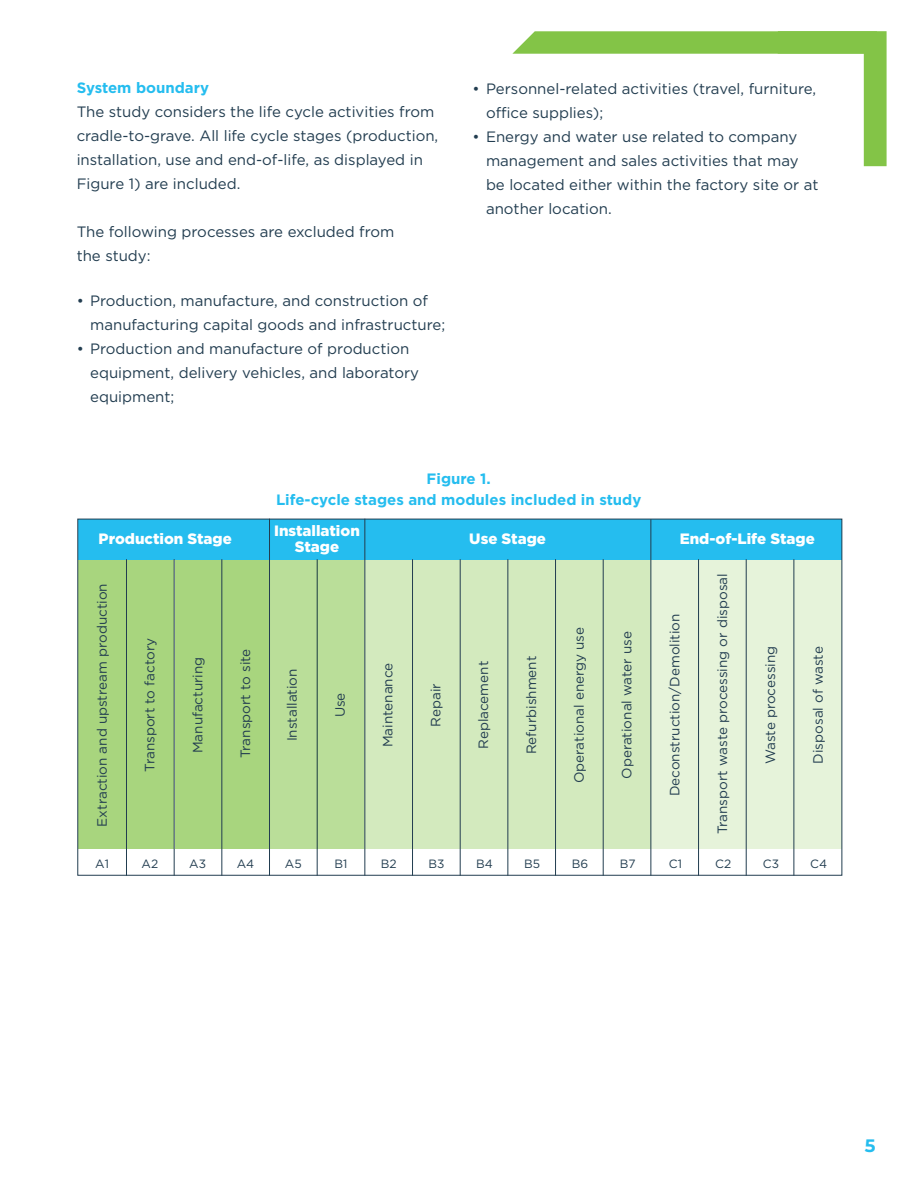
<style>
.page{position:relative;width:918px;height:1188px;background:#fff}
.page>*{position:absolute;margin:0;border:0;box-sizing:border-box;transform-origin:0 0}
.t1{font:100 18px "Montserrat";color:#25bdef}
.BODY_TEXT{font:15px/24px "Gotham";color:#223d50}
.t2{font:900 15px/16.5px "Gotham";color:#fff;text-align:center}
.Chart_Title{font:700 15px/21px "Gotham";color:#25bdef;text-align:center}
.Paragraph_Text{font:700 15px "Gotham";color:#25bdef}
.t3{font:13.5px "Gotham";color:#223d50}
.t4{font:12px "Gotham";color:#223d50}
</style>
<div class="page">
<svg style="left:512px;top:31px;width:375px;height:135px"></svg>
<div style="left:78px;top:559px;width:48px;height:315px;background:#a8d57e"></div>
<div style="left:126px;top:559px;width:48px;height:315px;background:#a8d57e"></div>
<div style="left:318px;top:559px;width:46px;height:315px;background:#bade99"></div>
<div style="left:508px;top:559px;width:48px;height:315px;background:#d3eabe"></div>
<div style="left:175px;top:559px;width:46px;height:315px;background:#a8d57e"></div>
<div style="left:364px;top:559px;width:48px;height:315px;background:#d3eabe"></div>
<div style="left:556px;top:559px;width:47px;height:315px;background:#d3eabe"></div>
<div style="left:222px;top:559px;width:47px;height:315px;background:#a8d57e"></div>
<div style="left:413px;top:559px;width:47px;height:315px;background:#d3eabe"></div>
<div style="left:603px;top:559px;width:48px;height:315px;background:#d3eabe"></div>
<div style="left:269px;top:559px;width:49px;height:315px;background:#bade99"></div>
<div style="left:460px;top:559px;width:48px;height:315px;background:#d3eabe"></div>
<div style="left:651px;top:559px;width:47px;height:315px;background:#e6f3da"></div>
<div style="left:699px;top:559px;width:47px;height:315px;background:#e6f3da"></div>
<div style="left:747px;top:559px;width:47px;height:315px;background:#e6f3da"></div>
<div style="left:794px;top:559px;width:48px;height:315px;background:#e6f3da"></div>
<div style="left:78px;top:519px;width:764px;height:40px;background:#25bdef"></div>
<div style="left:78px;top:849px;width:764px;height:26px;background:#fff"></div>
<hr style="left:126px;top:559px;width:1px;height:317px;background:#223d50">
<hr style="left:174px;top:559px;width:1px;height:317px;background:#223d50">
<hr style="left:364px;top:519px;width:1px;height:357px;background:#223d50">
<hr style="left:555px;top:559px;width:1px;height:317px;background:#223d50">
<hr style="left:221px;top:559px;width:1px;height:317px;background:#223d50">
<hr style="left:412px;top:559px;width:1px;height:317px;background:#223d50">
<hr style="left:603px;top:559px;width:1px;height:317px;background:#223d50">
<hr style="left:460px;top:559px;width:1px;height:317px;background:#223d50">
<hr style="left:650px;top:519px;width:1px;height:357px;background:#223d50">
<hr style="left:317px;top:559px;width:1px;height:317px;background:#223d50">
<hr style="left:507px;top:559px;width:1px;height:317px;background:#223d50">
<hr style="left:698px;top:559px;width:1px;height:317px;background:#223d50">
<hr style="left:746px;top:559px;width:1px;height:317px;background:#223d50">
<hr style="left:794px;top:559px;width:1px;height:317px;background:#223d50">
<hr style="left:269px;top:519px;width:1px;height:357px;background:#223d50">
<p class="Paragraph_Text" style="left:77px;top:78px;width:134px">System boundary</p>
<p class="BODY_TEXT" style="left:77px;top:99px;width:363px">The study considers the life cycle activities from cradle-to-grave. All life cycle stages (production, installation, use and end-of-life, as displayed in Figure 1) are included.</p>
<p class="BODY_TEXT" style="left:77px;top:219px;width:319px">The following processes are excluded from the study:</p>
<p class="BODY_TEXT" style="left:90px;top:288px;width:357px;text-indent:-14px">• Production, manufacture, and construction of manufacturing capital goods and infrastructure;</p>
<p class="BODY_TEXT" style="left:90px;top:336px;width:330px;text-indent:-14px">• Production and manufacture of production equipment, delivery vehicles, and laboratory equipment;</p>
<p class="BODY_TEXT" style="left:486px;top:76px;width:332px;text-indent:-14px">• Personnel-related activities (travel, furniture, office supplies);</p>
<p class="BODY_TEXT" style="left:486px;top:124px;width:334px;text-indent:-14px">• Energy and water use related to company management and sales activities that may be located either within the factory site or at another location.</p>
<p class="Chart_Title" style="left:276px;top:468px;width:367px">Figure 1.<br>Life-cycle stages and modules included in study</p>
<p class="t2" style="left:99px;top:530px;width:135px">Production Stage</p>
<p class="t2" style="left:274px;top:522px;width:87px">Installation<br>Stage</p>
<p class="t2" style="left:469px;top:530px;width:78px">Use Stage</p>
<p class="t2" style="left:680px;top:530px;width:136px">End-of-Life Stage</p>
<p class="t3" style="left:95px;top:827px;width:245px;rotate:-90deg">Extraction and upstream production</p>
<p class="t3" style="left:142px;top:772px;width:135px;rotate:-90deg">Transport to factory</p>
<p class="t3" style="left:190px;top:753px;width:98px;rotate:-90deg">Manufacturing</p>
<p class="t3" style="left:238px;top:758px;width:111px;rotate:-90deg">Transport to site</p>
<p class="t3" style="left:285px;top:741px;width:74px;rotate:-90deg">Installation</p>
<p class="t3" style="left:333px;top:717px;width:26px;rotate:-90deg">Use</p>
<p class="t3" style="left:380px;top:747px;width:86px;rotate:-90deg">Maintenance</p>
<p class="t3" style="left:428px;top:727px;width:45px;rotate:-90deg">Repair</p>
<p class="t3" style="left:476px;top:749px;width:90px;rotate:-90deg">Replacement</p>
<p class="t3" style="left:524px;top:754px;width:100px;rotate:-90deg">Refurbishment</p>
<p class="t3" style="left:572px;top:783px;width:158px;rotate:-90deg">Operational energy use</p>
<p class="t3" style="left:619px;top:779px;width:149px;rotate:-90deg">Operational water use</p>
<p class="t3" style="left:667px;top:796px;width:184px;rotate:-90deg">Deconstruction/Demolition</p>
<p class="t3" style="left:715px;top:834px;width:263px;rotate:-90deg">Transport waste processing or disposal</p>
<p class="t3" style="left:763px;top:764px;width:120px;rotate:-90deg">Waste processing</p>
<p class="t3" style="left:811px;top:764px;width:119px;rotate:-90deg">Disposal of waste</p>
<p class="t4" style="left:95px;top:857px;width:15px">A1</p>
<p class="t4" style="left:142px;top:857px;width:18px">A2</p>
<p class="t4" style="left:189px;top:857px;width:18px">A3</p>
<p class="t4" style="left:237px;top:857px;width:19px">A4</p>
<p class="t4" style="left:285px;top:857px;width:18px">A5</p>
<p class="t4" style="left:335px;top:857px;width:14px">B1</p>
<p class="t4" style="left:381px;top:857px;width:17px">B2</p>
<p class="t4" style="left:429px;top:857px;width:18px">B3</p>
<p class="t4" style="left:476px;top:857px;width:18px">B4</p>
<p class="t4" style="left:524px;top:857px;width:18px">B5</p>
<p class="t4" style="left:572px;top:857px;width:18px">B6</p>
<p class="t4" style="left:620px;top:857px;width:17px">B7</p>
<p class="t4" style="left:669px;top:857px;width:15px">C1</p>
<p class="t4" style="left:715px;top:857px;width:18px">C2</p>
<p class="t4" style="left:763px;top:857px;width:18px">C3</p>
<p class="t4" style="left:810px;top:857px;width:18px">C4</p>
<p class="t1" style="left:865px;top:1134px;width:12px">5</p>
</div>
